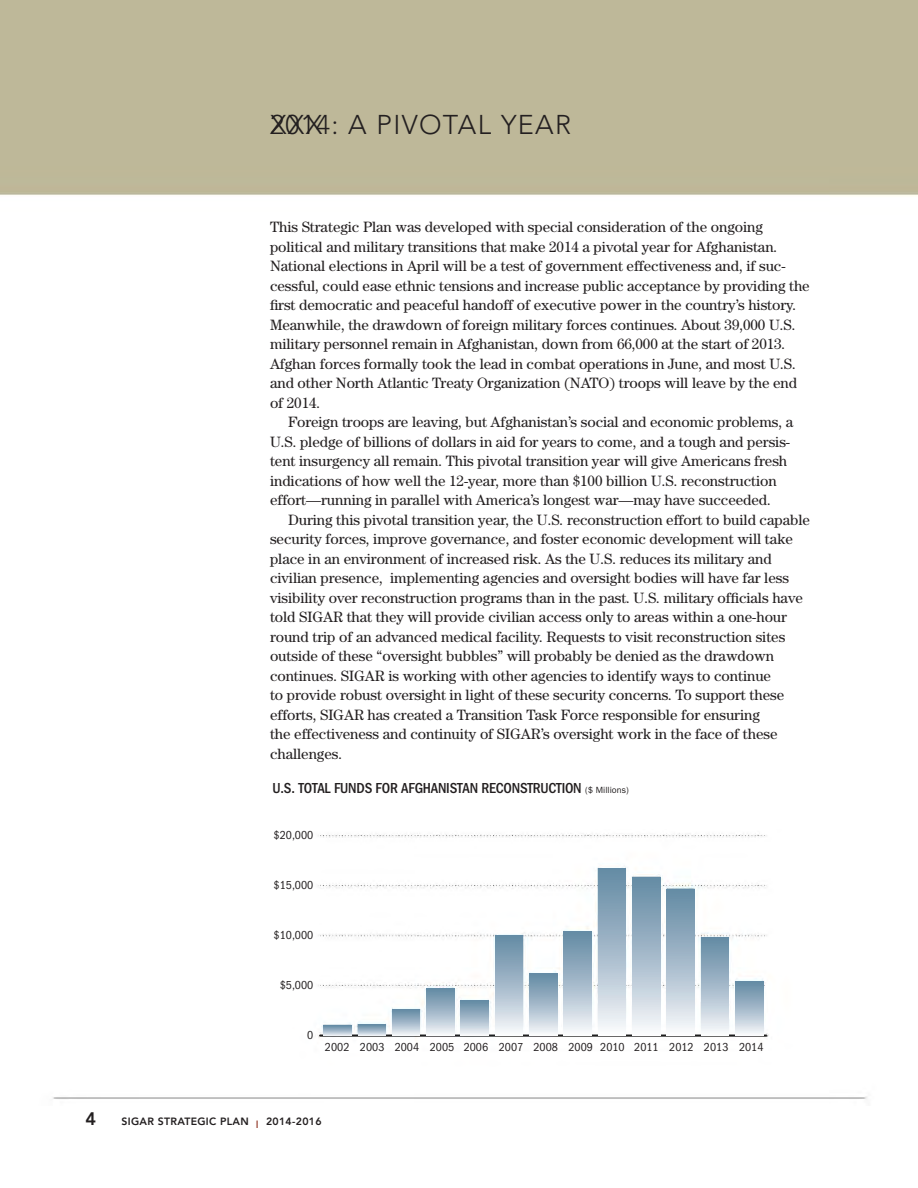
<style>
.page{position:relative;width:918px;height:1188px;background:#fff}
.page>*{position:absolute;margin:0;border:0;box-sizing:border-box;transform-origin:0 0}
.t1{font:300 27px "Avenir LT Std";letter-spacing:.05em;color:#231f20}
.t2{font:800 18px "Avenir LT Std";color:#231f20}
.t3{font:15px/19.5px "Century Std";letter-spacing:-.005em;color:#231f20}
.t4{font:500 condensed 15px "ITC Franklin Gothic Std";letter-spacing:-.015em;color:#231f20}
.t5{font:condensed 12px "ITC Franklin Gothic Std";color:#231f20}
.t6{font:800 10.5px "Avenir LT Std";letter-spacing:.03em;color:#231f20}
.s1{font-weight:400;font-stretch:normal;font-size:9px}
.s2{color:#a05243}
</style>
<div class="page">
<img style="left:318px;top:868px;width:449px;height:172px">
<div style="left:736px;top:982px;width:27px;height:54px;background:linear-gradient(to bottom,#5f86a1,#f2f4f8)"></div>
<div style="left:701px;top:938px;width:28px;height:98px;background:linear-gradient(to bottom,#5f86a1,#f4f5f9)"></div>
<div style="left:667px;top:889px;width:27px;height:147px;background:linear-gradient(to bottom,#5e86a1,#f6f7fa)"></div>
<div style="left:633px;top:877px;width:27px;height:159px;background:linear-gradient(to bottom,#5e86a1,#f6f7fa)"></div>
<div style="left:598px;top:869px;width:28px;height:167px;background:linear-gradient(to bottom,#5e86a1,#f6f7fa)"></div>
<div style="left:564px;top:932px;width:27px;height:104px;background:linear-gradient(to bottom,#5e86a1,#f4f5f9)"></div>
<div style="left:530px;top:974px;width:27px;height:62px;background:linear-gradient(to bottom,#5e86a1,#f2f4f8)"></div>
<div style="left:495px;top:935px;width:28px;height:101px;background:linear-gradient(to bottom,#5e85a0,#f5f6fa)"></div>
<svg style="left:461px;top:1001px;width:27px;height:35px"></svg>
<div style="left:427px;top:989px;width:27px;height:47px;background:linear-gradient(to bottom,#5f86a1,#f4f5f8)"></div>
<div style="left:392px;top:1010px;width:28px;height:26px;background:linear-gradient(to bottom,#6187a2,#eceff4)"></div>
<svg style="left:358px;top:1025px;width:27px;height:11px"></svg>
<svg style="left:324px;top:1025px;width:27px;height:11px"></svg>
<h1 class="t1" style="left:270px;top:109px;width:303px">2014: A PIVOTAL YEAR</h1>
<h1 class="t1" style="left:270px;top:109px;width:54px">XXX</h1>
<p class="t3" style="left:270px;top:217px;width:541px">This Strategic Plan was developed with special consideration of the ongoing political and military transitions that make 2014 a pivotal year for Afghanistan.<br>National elections in April will be a test of government effectiveness and, if suc&shy;cessful, could ease ethnic tensions and increase public acceptance by providing the first democratic and peaceful handoff of executive power in the country’s history.<br>Meanwhile, the drawdown of foreign military forces continues. About 39,000 U.S. military personnel remain in Afghanistan, down from 66,000 at the start of 2013.<br>Afghan forces formally took the lead in combat operations in June, and most U.S. and other North Atlantic Treaty Organization (NATO) troops will leave by the end of 2014.</p>
<p class="t3" style="left:270px;top:412px;width:525px;text-indent:18px">Foreign troops are leaving, but Afghanistan’s social and economic problems, a U.S. pledge of billions of dollars in aid for years to come, and a tough and persis&shy;tent insurgency all remain. This pivotal transition year will give Americans fresh indications of how well the 12-year, more than $100 billion U.S. reconstruction effort—running in parallel with America’s longest war—may have succeeded.</p>
<p class="t3" style="left:270px;top:510px;width:542px;text-indent:18px">During this pivotal transition year, the U.S. reconstruction effort to build capable security forces, improve governance, and foster economic development will take place in an environment of increased risk. As the U.S. reduces its military and civilian presence, implementing agencies and oversight bodies will have far less visibility over reconstruction programs than in the past. U.S. military officials have told SIGAR that they will provide civilian access only to areas within a one-hour round trip of an advanced medical facility. Requests to visit reconstruction sites outside of these “oversight bubbles” will probably be denied as the drawdown continues. SIGAR is working with other agencies to identify ways to continue<br>to provide robust oversight in light of these security concerns. To support these efforts, SIGAR has created a Transition Task Force responsible for ensuring<br>the effectiveness and continuity of SIGAR’s oversight work in the face of these challenges.</p>
<p class="t4" style="left:273px;top:779px;width:358px">U.S. TOTAL FUNDS FOR AFGHANISTAN RECONSTRUCTION <span class="s1">($ Millions)</span></p>
<p class="t5" style="left:274px;top:828px;width:41px">$20,000</p>
<p class="t5" style="left:274px;top:878px;width:41px">$15,000</p>
<p class="t5" style="left:274px;top:928px;width:41px">$10,000</p>
<p class="t5" style="left:280px;top:978px;width:35px">$5,000</p>
<p class="t5" style="left:307px;top:1028px;width:8px">0</p>
<p class="t5" style="left:325px;top:1041px;width:440px">2002 2003 2004 2005 2006 2007 2008 2009 2010 2011 2012 2013 2014</p>
<p class="t2" style="left:85px;top:1108px;width:12px">4</p>
<p class="t6" style="left:266px;top:1115px;width:57px">2014-2016</p>
<p class="t6" style="left:122px;top:1115px;width:139px">SIGAR STRATEGIC PLAN <span class="s2">I</span></p>
</div>
